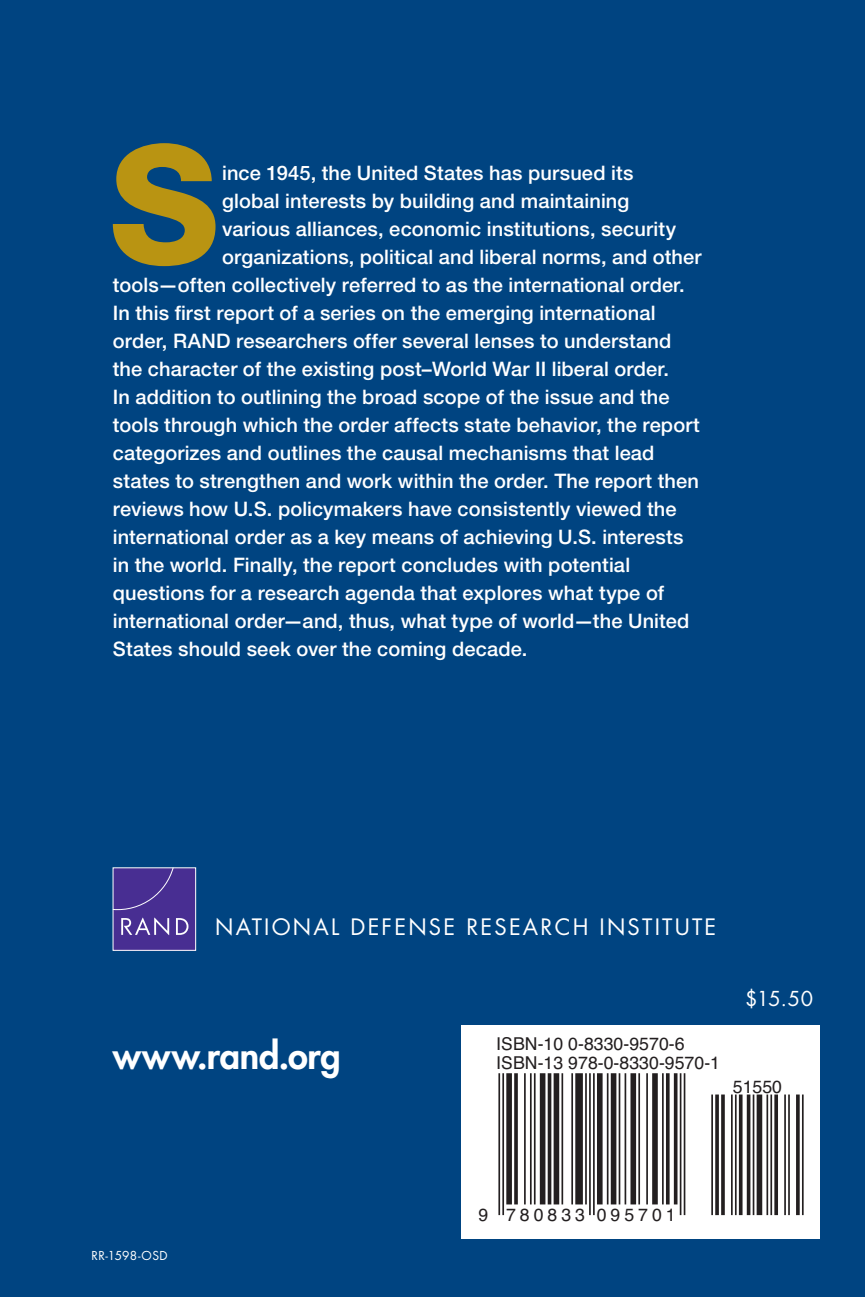
<style>
.page{position:relative;width:865px;height:1297px;background:#fff}
.page>*{position:absolute;margin:0;border:0;box-sizing:border-box;transform-origin:0 0}
.t1{font:800 165.2px "Helvetica Neue LT Std";color:#b99412}
.t2{font:800 36px "Futura Std";letter-spacing:-.005em;color:#fff}
.t3{font:22px "Futura Std";letter-spacing:.1em;color:#fff}
.t4{font:500 20px "Helvetica Neue LT Std";letter-spacing:.005em;color:#fff}
.t5{font:20px "Futura Std";color:#fff}
.t6{font:17.8px "Helvetica";color:#231f20}
.t7{font:17.8px "Helvetica";letter-spacing:.22em;color:#231f20}
.t8{font:12px "Futura Std";letter-spacing:.03em;color:#fff}
</style>
<div class="page">
<div style="left:0;top:0;width:864px;height:1296px;background:#004481"></div>
<div style="left:461px;top:1025px;width:358px;height:213px;background:#fff"></div>
<hr style="left:498px;top:1072px;width:2px;height:142px;background:#231f20">
<hr style="left:502px;top:1072px;width:1px;height:142px;background:#231f20">
<div style="left:506px;top:1072px;width:5px;height:132px;background:#231f20"></div>
<hr style="left:514px;top:1072px;width:3px;height:132px;background:#231f20">
<hr style="left:523px;top:1072px;width:2px;height:132px;background:#231f20">
<hr style="left:529px;top:1072px;width:2px;height:132px;background:#231f20">
<hr style="left:533px;top:1072px;width:2px;height:132px;background:#231f20">
<div style="left:539px;top:1072px;width:6px;height:132px;background:#231f20"></div>
<svg style="left:547px;top:1072px;width:4px;height:132px"></svg>
<div style="left:553px;top:1072px;width:6px;height:132px;background:#231f20"></div>
<hr style="left:561px;top:1072px;width:2px;height:132px;background:#231f20">
<hr style="left:571px;top:1072px;width:1px;height:132px;background:#231f20">
<div style="left:575px;top:1072px;width:7px;height:132px;background:#231f20"></div>
<hr style="left:585px;top:1072px;width:1px;height:132px;background:#231f20">
<hr style="left:588px;top:1072px;width:2px;height:142px;background:#231f20">
<hr style="left:592px;top:1072px;width:2px;height:142px;background:#231f20">
<div style="left:596px;top:1072px;width:6px;height:132px;background:#231f20"></div>
<hr style="left:606px;top:1072px;width:2px;height:132px;background:#231f20">
<div style="left:610px;top:1072px;width:6px;height:132px;background:#231f20"></div>
<hr style="left:618px;top:1072px;width:2px;height:132px;background:#231f20">
<hr style="left:624px;top:1072px;width:2px;height:132px;background:#231f20">
<div style="left:630px;top:1072px;width:5px;height:132px;background:#231f20"></div>
<hr style="left:638px;top:1072px;width:1px;height:132px;background:#231f20">
<hr style="left:646px;top:1072px;width:1px;height:132px;background:#231f20">
<svg style="left:651px;top:1072px;width:6px;height:132px"></svg>
<hr style="left:661px;top:1072px;width:2px;height:132px;background:#231f20">
<svg style="left:665px;top:1072px;width:4px;height:132px"></svg>
<svg style="left:673px;top:1072px;width:4px;height:132px"></svg>
<hr style="left:679px;top:1072px;width:2px;height:142px;background:#231f20">
<hr style="left:683px;top:1072px;width:2px;height:142px;background:#231f20">
<hr style="left:711px;top:1094px;width:1px;height:120px;background:#231f20">
<svg style="left:714px;top:1094px;width:4px;height:120px"></svg>
<svg style="left:720px;top:1094px;width:4px;height:120px"></svg>
<hr style="left:730px;top:1094px;width:2px;height:120px;background:#231f20">
<hr style="left:734px;top:1094px;width:2px;height:120px;background:#231f20">
<svg style="left:738px;top:1094px;width:4px;height:120px"></svg>
<svg style="left:746px;top:1094px;width:4px;height:120px"></svg>
<hr style="left:752px;top:1094px;width:2px;height:120px;background:#231f20">
<div style="left:756px;top:1094px;width:5px;height:120px;background:#231f20"></div>
<hr style="left:766px;top:1094px;width:1px;height:120px;background:#231f20">
<hr style="left:770px;top:1094px;width:1px;height:120px;background:#231f20">
<hr style="left:774px;top:1094px;width:3px;height:120px;background:#231f20">
<hr style="left:783px;top:1094px;width:2px;height:120px;background:#231f20">
<hr style="left:787px;top:1094px;width:2px;height:120px;background:#231f20">
<svg style="left:795px;top:1094px;width:4px;height:120px"></svg>
<hr style="left:801px;top:1094px;width:2px;height:120px;background:#231f20">
<div style="left:113px;top:867px;width:83px;height:83px;background:#482e92"></div>
<svg style="left:176px;top:918px;width:12px;height:16px"></svg>
<svg style="left:121px;top:917px;width:48px;height:17px"></svg>
<svg style="left:115px;top:869px;width:59px;height:41px"></svg>
<h1 class="t1" style="left:109px;top:110px;width:112px">S</h1>
<p class="t4" style="left:222px;top:165px;width:412px">ince 1945, the United States has pursued its</p>
<p class="t4" style="left:222px;top:193px;width:408px">global interests by building and maintaining</p>
<p class="t4" style="left:222px;top:221px;width:455px">various alliances, economic institutions, security</p>
<p class="t4" style="left:222px;top:249px;width:480px">organizations, political and liberal norms, and other</p>
<p class="t4" style="left:113px;top:277px;width:573px">tools—often collectively referred to as the international order.</p>
<p class="t4" style="left:113px;top:305px;width:544px">In this first report of a series on the emerging international</p>
<p class="t4" style="left:113px;top:333px;width:560px">order, RAND researchers offer several lenses to understand</p>
<p class="t4" style="left:113px;top:361px;width:557px">the character of the existing post–World War II liberal order.</p>
<p class="t4" style="left:113px;top:389px;width:558px">In addition to outlining the broad scope of the issue and the</p>
<p class="t4" style="left:113px;top:417px;width:588px">tools through which the order affects state behavior, the report</p>
<p class="t4" style="left:113px;top:445px;width:543px">categorizes and outlines the causal mechanisms that lead</p>
<p class="t4" style="left:113px;top:473px;width:587px">states to strengthen and work within the order. The report then</p>
<p class="t4" style="left:113px;top:501px;width:565px">reviews how U.S. policymakers have consistently viewed the</p>
<p class="t4" style="left:113px;top:529px;width:571px">international order as a key means of achieving U.S. interests</p>
<p class="t4" style="left:113px;top:557px;width:518px">in the world. Finally, the report concludes with potential</p>
<p class="t4" style="left:113px;top:585px;width:552px">questions for a research agenda that explores what type of</p>
<p class="t4" style="left:113px;top:613px;width:577px">international order—and, thus, what type of world—the United</p>
<p class="t4" style="left:113px;top:641px;width:416px">States should seek over the coming decade.</p>
<p class="t3" style="left:215px;top:914px;width:502px">NATIONAL DEFENSE RESEARCH INSTITUTE</p>
<h2 class="t2" style="left:113px;top:1038px;width:229px">www.rand.org</h2>
<p class="t6" style="left:496px;top:1036px;width:190px">ISBN-10 0-8330-9570-6</p>
<p class="t6" style="left:496px;top:1056px;width:225px">ISBN-13 978-0-8330-9570-1</p>
<p class="t5" style="left:744px;top:987px;width:69px">$15.50</p>
<p class="t6" style="left:732px;top:1079px;width:51px">51550</p>
<p class="t8" style="left:91px;top:1248px;width:78px">RR-1598-OSD</p>
<p class="t7" style="left:478px;top:1207px;width:198px">9 780833 095701</p>
</div>
